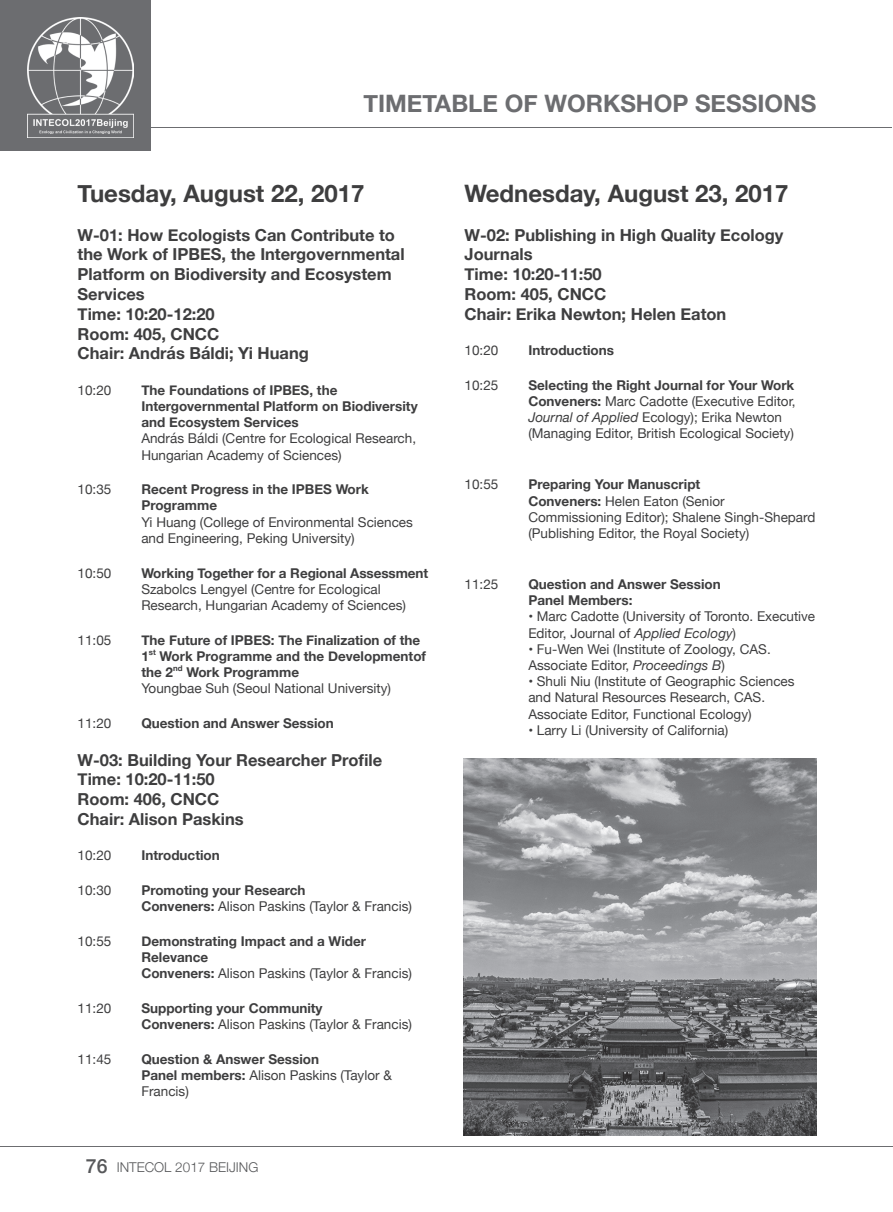
<style>
.page{position:relative;width:893px;height:1212px;background:#fff}
.page>*{position:absolute;margin:0;border:0;box-sizing:border-box;transform-origin:0 0}
.t1{font:700 24px "Helvetica Neue";color:#3e3e3f}
.t2{font:700 24px "Helvetica Neue";color:#6c6d70}
.t3{font:700 16.5px/19.8px "Helvetica Neue";color:#3e3e3f}
.t4{font:13.5px/16.2px "Helvetica Neue";color:#3e3e3f}
.t5{font:700 13.5px/16.2px "Helvetica Neue";color:#3e3e3f}
.t6{font:300 13.5px "Helvetica Neue";color:#57585a}
.t7{font:700 7.8px "Helvetica Neue";color:#3e3e3f}
.s1{font-weight:400}
.s2{font-weight:500;font-size:19.5px}
.s3{font-weight:700}
.s4{font-style:italic}
</style>
<div class="page">
<hr style="left:0;top:1146px;width:893px;height:1px;background:#6c6d70">
<div style="left:0;top:0;width:151px;height:151px;background:#6c6d70"></div>
<hr style="left:0;top:127px;width:892px;height:1px;background:#6c6d70">
<img style="left:27px;top:18px;width:106px;height:120px">
<img style="left:463px;top:758px;width:353px;height:377px">
<h1 class="t2" style="left:363px;top:85px;width:454px">TIMETABLE OF WORKSHOP SESSIONS</h1>
<h1 class="t1" style="left:78px;top:174px;width:288px">Tuesday, August 22, 2017</h1>
<p class="t3" style="left:78px;top:225px;width:329px">W-01: How Ecologists Can Contribute to the Work of IPBES, the Intergovernmental<br>Platform on Biodiversity and Ecosystem<br>Services<br>Time: 10:20-12:20<br>Room: 405, CNCC<br>Chair: András Báldi; Yi Huang</p>
<p class="t4" style="left:78px;top:383px;width:35px">10:20</p>
<p class="t5" style="left:141px;top:382px;width:278px">The Foundations of IPBES, the<br>Intergovernmental Platform on Biodiversity and Ecosystem Services</p>
<p class="t4" style="left:141px;top:431px;width:276px">András Báldi (Centre for Ecological Research,<br>Hungarian Academy of Sciences)</p>
<p class="t4" style="left:78px;top:482px;width:35px">10:35</p>
<p class="t5" style="left:141px;top:482px;width:229px">Recent Progress in the IPBES Work<br>Programme</p>
<p class="t4" style="left:141px;top:514px;width:273px">Yi Huang (College of Environmental Sciences and Engineering, Peking University)</p>
<p class="t4" style="left:78px;top:565px;width:35px">10:50</p>
<p class="t5" style="left:141px;top:565px;width:288px">Working Together for a Regional Assessment</p>
<p class="t4" style="left:141px;top:582px;width:266px">Szabolcs Lengyel (Centre for Ecological<br>Research, Hungarian Academy of Sciences)</p>
<p class="t4" style="left:78px;top:633px;width:35px">11:05</p>
<p class="t5" style="left:141px;top:632px;width:281px">The Future of IPBES: The Finalization of the<br>1</p>
<p class="t7" style="left:149px;top:646px;width:8px">st</p>
<p class="t5" style="left:141px;top:648px;width:286px;text-indent:18px">Work Programme and the Developmentof the 2</p>
<p class="t7" style="left:173px;top:662px;width:11px">nd</p>
<p class="t5" style="left:186px;top:665px;width:114px">Work Programme</p>
<p class="t4" style="left:141px;top:681px;width:251px">Youngbae Suh (Seoul National University)</p>
<p class="t4" style="left:78px;top:716px;width:35px">11:20</p>
<p class="t5" style="left:141px;top:716px;width:194px">Question and Answer Session</p>
<p class="t3" style="left:78px;top:750px;width:306px">W-03: Building Your Researcher Profile<br>Time: 10:20-11:50<br>Room: 406, CNCC<br>Chair: Alison Paskins</p>
<p class="t4" style="left:78px;top:848px;width:35px">10:20</p>
<p class="t5" style="left:141px;top:847px;width:80px">Introduction</p>
<p class="t4" style="left:78px;top:883px;width:35px">10:30</p>
<p class="t5" style="left:141px;top:882px;width:272px">Promoting your Research<br>Conveners: <span class="s1">Alison Paskins (Taylor &amp; Francis)</span></p>
<p class="t4" style="left:78px;top:934px;width:35px">10:55</p>
<p class="t5" style="left:141px;top:933px;width:272px">Demonstrating Impact and a Wider<br>Relevance<br>Conveners: <span class="s1">Alison Paskins (Taylor &amp; Francis)</span></p>
<p class="t4" style="left:78px;top:1001px;width:35px">11:20</p>
<p class="t5" style="left:141px;top:1000px;width:272px">Supporting your Community<br>Conveners: <span class="s1">Alison Paskins (Taylor &amp; Francis)</span></p>
<p class="t4" style="left:78px;top:1052px;width:35px">11:45</p>
<p class="t5" style="left:141px;top:1051px;width:252px">Question &amp; Answer Session<br>Panel members: <span class="s1">Alison Paskins (Taylor &amp;<br>Francis)</span></p>
<p class="t6" style="left:86px;top:1156px;width:174px"><span class="s2">76</span> INTECOL 2017 BEIJING</p>
<h1 class="t1" style="left:465px;top:174px;width:326px">Wednesday, August 23, 2017</h1>
<p class="t3" style="left:465px;top:225px;width:320px">W-02: Publishing in High Quality Ecology<br>Journals<br>Time: 10:20-11:50<br>Room: 405, CNCC<br>Chair: Erika Newton; Helen Eaton</p>
<p class="t4" style="left:465px;top:343px;width:35px">10:20</p>
<p class="t5" style="left:528px;top:342px;width:87px">Introductions</p>
<p class="t4" style="left:465px;top:378px;width:35px">10:25</p>
<p class="t4" style="left:528px;top:378px;width:269px"><span class="s3">Selecting the Right Journal for Your Work Conveners:</span> Marc Cadotte (Executive Editor, <span class="s4">Journal of Applied</span> Ecology); Erika Newton (Managing Editor, British Ecological Society)</p>
<p class="t4" style="left:465px;top:477px;width:35px">10:55</p>
<p class="t4" style="left:528px;top:477px;width:289px"><span class="s3">Preparing Your Manuscript<br>Conveners:</span> Helen Eaton (Senior Commissioning Editor); Shalene Singh-Shepard (Publishing Editor, the Royal Society)</p>
<p class="t4" style="left:465px;top:577px;width:35px">11:25</p>
<p class="t5" style="left:528px;top:576px;width:194px">Question and Answer Session<br>Panel Members:</p>
<p class="t4" style="left:528px;top:609px;width:288px">• Marc Cadotte (University of Toronto. Executive<br>Editor, Journal of <span class="s4">Applied Ecology</span>)</p>
<p class="t4" style="left:528px;top:642px;width:244px">• Fu-Wen Wei (Institute of Zoology, CAS.<br>Associate Editor, <span class="s4">Proceedings B</span>)</p>
<p class="t4" style="left:528px;top:674px;width:268px">• Shuli Niu (Institute of Geographic Sciences and Natural Resources Research, CAS.<br>Associate Editor, Functional Ecology)</p>
<p class="t4" style="left:528px;top:723px;width:201px">• Larry Li (University of California)</p>
</div>
